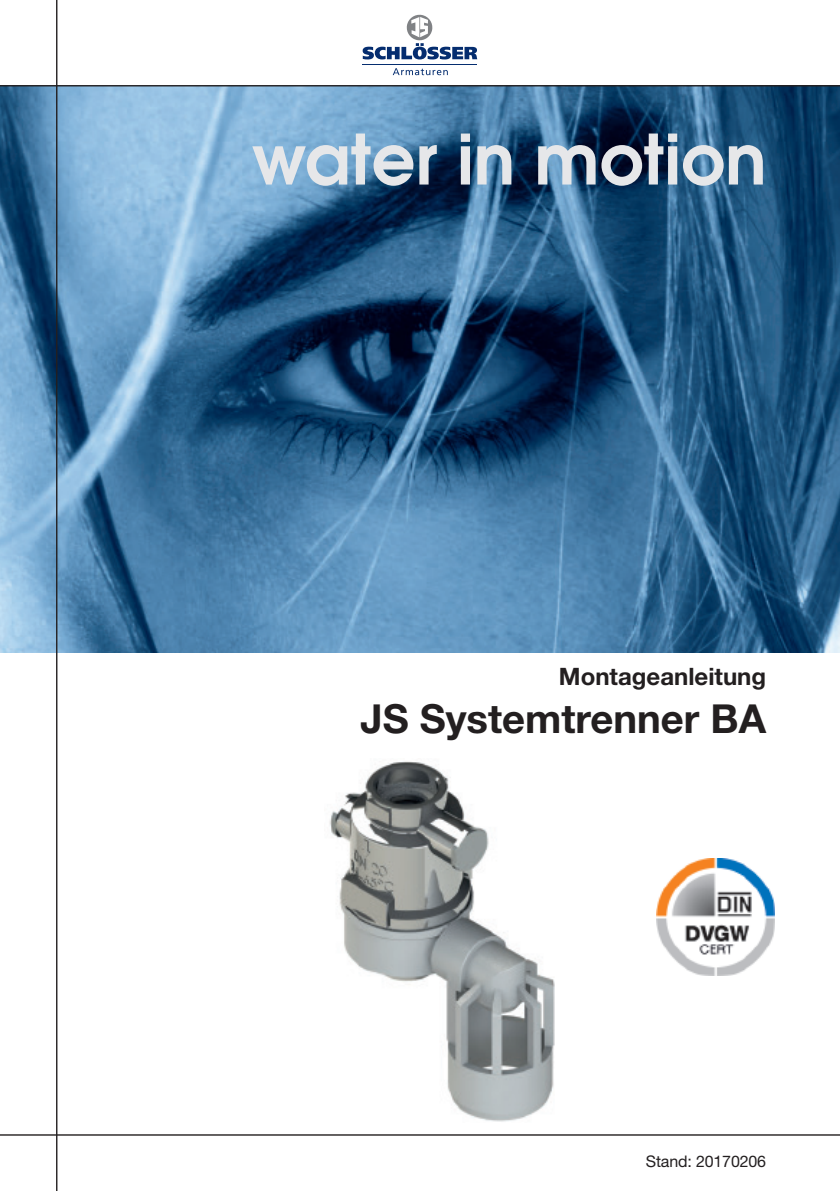
<style>
.page{position:relative;width:840px;height:1191px;background:#fff}
.page>*{position:absolute;margin:0;border:0;box-sizing:border-box;transform-origin:0 0}
.t1{font:600 69px "Avant Garde";color:#e6e7e9}
.t2{font:700 40px "Helvetica Neue";color:#231f20}
.t3{font:700 24px "Helvetica Neue";color:#231f20}
.t4{font:16px "Helvetica Neue";letter-spacing:-.01em;color:#231f20}
</style>
<div class="page">
<img style="left:0;top:86px;width:839px;height:566px">
<svg style="left:392px;top:68px;width:55px;height:7px"></svg>
<hr style="left:362px;top:64px;width:114px;height:1px;background:#052d6f">
<svg style="left:362px;top:15px;width:115px;height:44px"></svg>
<hr style="left:0;top:85px;width:839px;height:1px;background:#231f20">
<hr style="left:0;top:1134px;width:839px;height:1px;background:#231f20">
<hr style="left:56px;top:0;width:1px;height:1191px;background:#231f20">
<img style="left:329px;top:761px;width:226px;height:361px">
<img style="left:656px;top:858px;width:117px;height:118px">
<p class="t1" style="left:251px;top:114px;width:516px">water in motion</p>
<p class="t3" style="left:558px;top:662px;width:209px">Montageanleitung</p>
<p class="t2" style="left:360px;top:694px;width:407px">JS Systemtrenner BA</p>
<p class="t4" style="left:645px;top:1151px;width:122px">Stand: 20170206</p>
</div>
